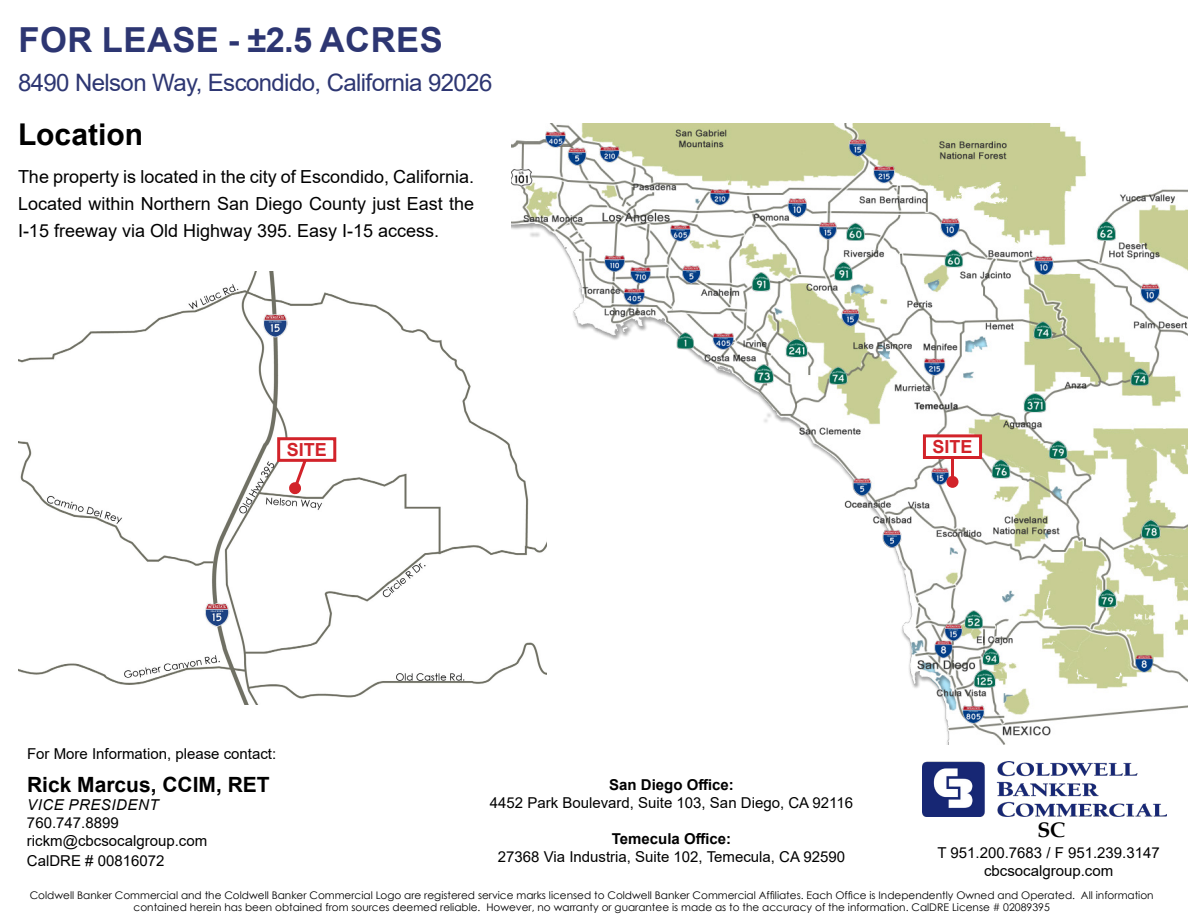
<style>
.page{position:relative;width:1188px;height:918px;background:#fff}
.page>*{position:absolute;margin:0;border:0;box-sizing:border-box;transform-origin:0 0}
.t1{font:700 34.5px "Arial";letter-spacing:.015em;color:#2d3672}
.t2{font:700 30px "Arial";color:#000}
.t3{font:24px "Arial";letter-spacing:-.025em;color:#2d3672}
.t4{font:700 21px "Arial";color:#000}
.t5{font:700 21px "Book Antiqua";color:#000}
.t6{font:18px/27px "Arial";color:#000;text-align:justify}
.t7{font:700 18px "Arial";color:#d2232a}
.t8{font:15px/18px "Arial";color:#000}
.t9{font:700 15px "Arial";color:#000}
.t10{font:italic 15px "Arial";letter-spacing:.035em;color:#000}
.t11{font:10.5px/12.6px "Century Gothic";color:#000;text-align:center}
</style>
<div class="page">
<img style="left:18px;top:271px;width:493px;height:433px">
<img style="left:511px;top:124px;width:677px;height:620px">
<hr style="left:951px;top:443px;width:3px;height:39px;background:#d2232a">
<div style="left:946px;top:476px;width:12px;height:12px;background:#d2232a;border-radius:50%"></div>
<svg style="left:288px;top:462px;width:24px;height:33px"></svg>
<div style="left:924px;top:436px;width:57px;height:22px;background:#fff"></div>
<div style="left:923px;top:434px;width:59px;height:25px;border:3px solid #d2232a"></div>
<div style="left:279px;top:439px;width:56px;height:21px;background:#fff"></div>
<div style="left:277px;top:437px;width:59px;height:25px;border:3px solid #d2232a"></div>
<img style="left:923px;top:761px;width:243px;height:56px">
<h1 class="t1" style="left:19px;top:15px;width:426px">FOR LEASE - ±2.5 ACRES</h1>
<h3 class="t3" style="left:18px;top:66px;width:476px">8490 Nelson Way, Escondido, California 92026</h3>
<h2 class="t2" style="left:18px;top:114px;width:127px">Location</h2>
<h3 class="t6" style="left:18px;top:163px;width:458px">The property is located in the city of Escondido, California.<br>Located within Northern San Diego County just East the I-15 freeway via Old Highway 395. Easy I-15 access.</h3>
<h3 class="t7" style="left:287px;top:437px;width:42px">SITE</h3>
<h3 class="t7" style="left:932px;top:434px;width:42px">SITE</h3>
<h3 class="t8" style="left:27px;top:745px;width:251px">For More Information, please contact:</h3>
<h3 class="t4" style="left:27px;top:770px;width:244px">Rick Marcus, CCIM, RET</h3>
<h3 class="t10" style="left:27px;top:795px;width:133px">VICE PRESIDENT</h3>
<h3 class="t8" style="left:27px;top:814px;width:182px">760.747.8899 rickm@cbcsocalgroup.com</h3>
<h3 class="t8" style="left:27px;top:852px;width:139px">CalDRE # 00816072</h3>
<h3 class="t9" style="left:609px;top:774px;width:126px">San Diego Office:</h3>
<h3 class="t8" style="left:490px;top:794px;width:365px">4452 Park Boulevard, Suite 103, San Diego, CA 92116</h3>
<h3 class="t9" style="left:612px;top:828px;width:121px">Temecula Office:</h3>
<h3 class="t8" style="left:498px;top:848px;width:349px">27368 Via Industria, Suite 102, Temecula, CA 92590</h3>
<h3 class="t8" style="left:937px;top:844px;width:224px;text-align:center">T 951.200.7683 / F 951.239.3147 cbcsocalgroup.com</h3>
<h3 class="t5" style="left:1037px;top:815px;width:29px">SC</h3>
<p class="t11" style="left:30px;top:889px;width:1125px">Coldwell Banker Commercial and the Coldwell Banker Commercial Logo are registered service marks licensed to Coldwell Banker Commercial Affiliates. Each Office is Independently Owned and Operated. All information contained herein has been obtained from sources deemed reliable. However, no warranty or guarantee is made as to the accuracy of the information. CalDRE License # 02089395</p>
</div>
